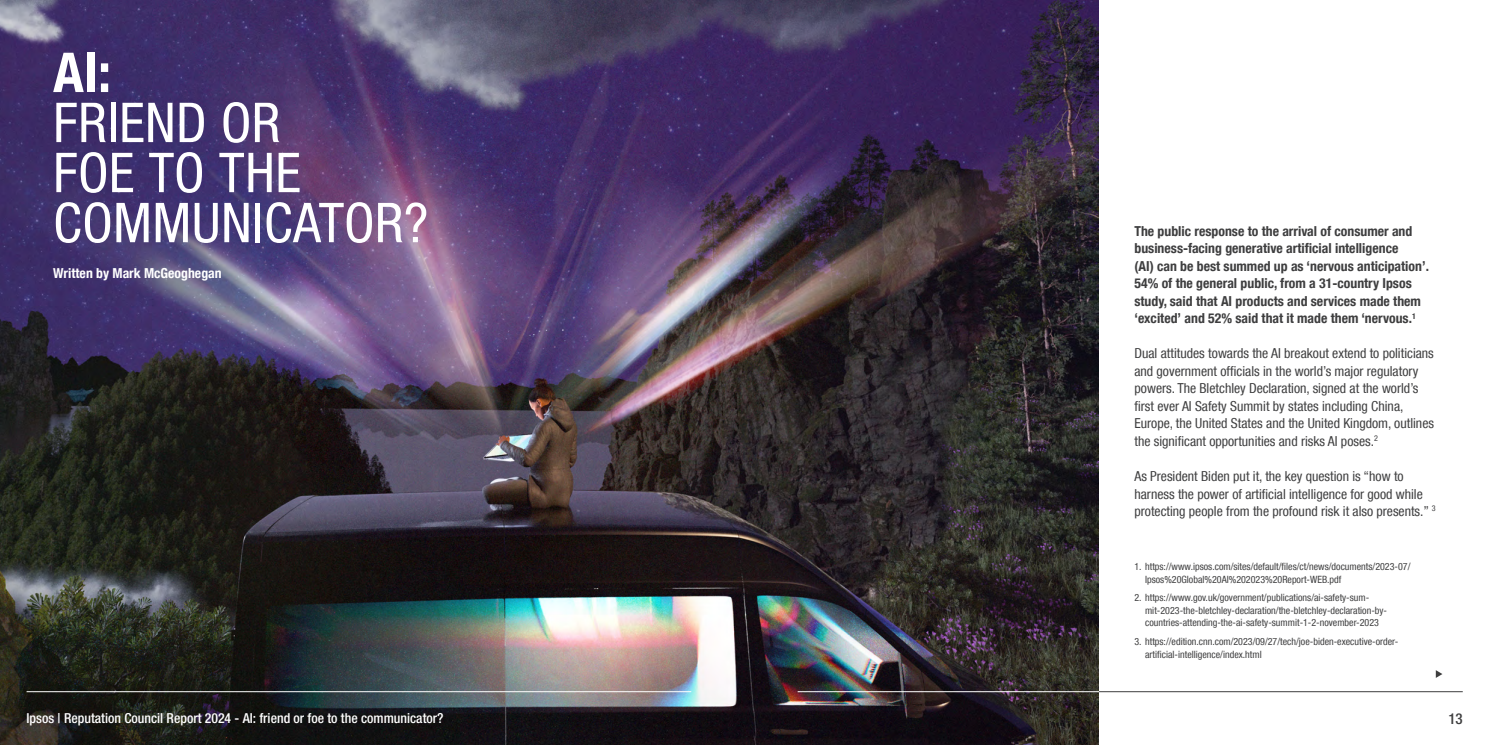
<style>
.page{position:relative;width:1489px;height:745px;background:#fff}
.page>*{position:absolute;margin:0;border:0;box-sizing:border-box;transform-origin:0 0}
.t1{font:condensed 55px/50px "Helvetica Neue LT Com";letter-spacing:.01em;color:#fff}
.t2{font:500 condensed 15px "Helvetica Neue LT Com";color:#3e3e3f}
.t3{font:condensed 13.75px/17.5px "Helvetica Neue LT Com";color:#3e3e3f}
.t4{font:700 condensed 13.75px/17.5px "Helvetica Neue LT Com";color:#3e3e3f}
.t5{font:500 condensed 13.75px "Helvetica Neue LT Com";color:#fff}
.t6{font:700 condensed 13.75px "Helvetica Neue LT Com";color:#fff}
.t7{font:condensed 10px/12.5px "Helvetica Neue LT Com";color:#3e3e3f}
.s1{font-weight:700}
</style>
<div class="page">
<img style="left:0;top:0;width:1098px;height:744px">
<hr style="left:1098px;top:691px;width:364px;height:1px;background:#3e3e3f">
<svg style="left:1435px;top:670px;width:7px;height:7px"></svg>
<hr style="left:27px;top:691px;width:664px;height:1px;background:#fff">
<hr style="left:797px;top:691px;width:301px;height:1px;background:#fff">
<h2 class="t1" style="left:53px;top:47px;width:376px"><span class="s1">AI:<br></span>FRIEND OR<br>FOE TO THE<br>COMMUNICATOR?</h2>
<p class="t6" style="left:53px;top:265px;width:170px">Written by Mark McGeoghegan</p>
<p class="t4" style="left:1134px;top:222px;width:296px">The public response to the arrival of consumer and business-facing generative artificial intelligence<br>(AI) can be best summed up as ‘nervous anticipation’.<br>54% of the general public, from a 31-country Ipsos study, said that AI products and services made them ‘excited’ and 52% said that it made them ‘nervous.<sup>1</sup></p>
<p class="t3" style="left:1134px;top:344px;width:301px">Dual attitudes towards the AI breakout extend to politicians and government officials in the world’s major regulatory powers. The Bletchley Declaration, signed at the world’s first ever AI Safety Summit by states including China, Europe, the United States and the United Kingdom, outlines the significant opportunities and risks AI poses.<sup>2</sup></p>
<p class="t3" style="left:1134px;top:467px;width:303px">As President Biden put it, the key question is “how to harness the power of artificial intelligence for good while protecting people from the profound risk it also presents.” <sup>3</sup></p>
<p class="t7" style="left:1144px;top:560px;width:267px;text-indent:-11px">1. https://www.ipsos.com/sites/default/files/ct/news/documents/2023-07/<br>Ipsos%20Global%20AI%202023%20Report-WEB.pdf</p>
<p class="t7" style="left:1144px;top:591px;width:243px;text-indent:-11px">2. https://www.gov.uk/government/publications/ai-safety-sum&shy;mit-2023-the-bletchley-declaration/the-bletchley-declaration-by&shy;countries-attending-the-ai-safety-summit-1-2-november-2023</p>
<p class="t7" style="left:1144px;top:635px;width:255px;text-indent:-11px">3. https://edition.cnn.com/2023/09/27/tech/joe-biden-executive-order&shy;artificial-intelligence/index.html</p>
<p class="t5" style="left:27px;top:709px;width:418px">Ipsos | Reputation Council Report 2024 - AI: friend or foe to the communicator?</p>
<p class="t2" style="left:1448px;top:709px;width:16px">13</p>
</div>
